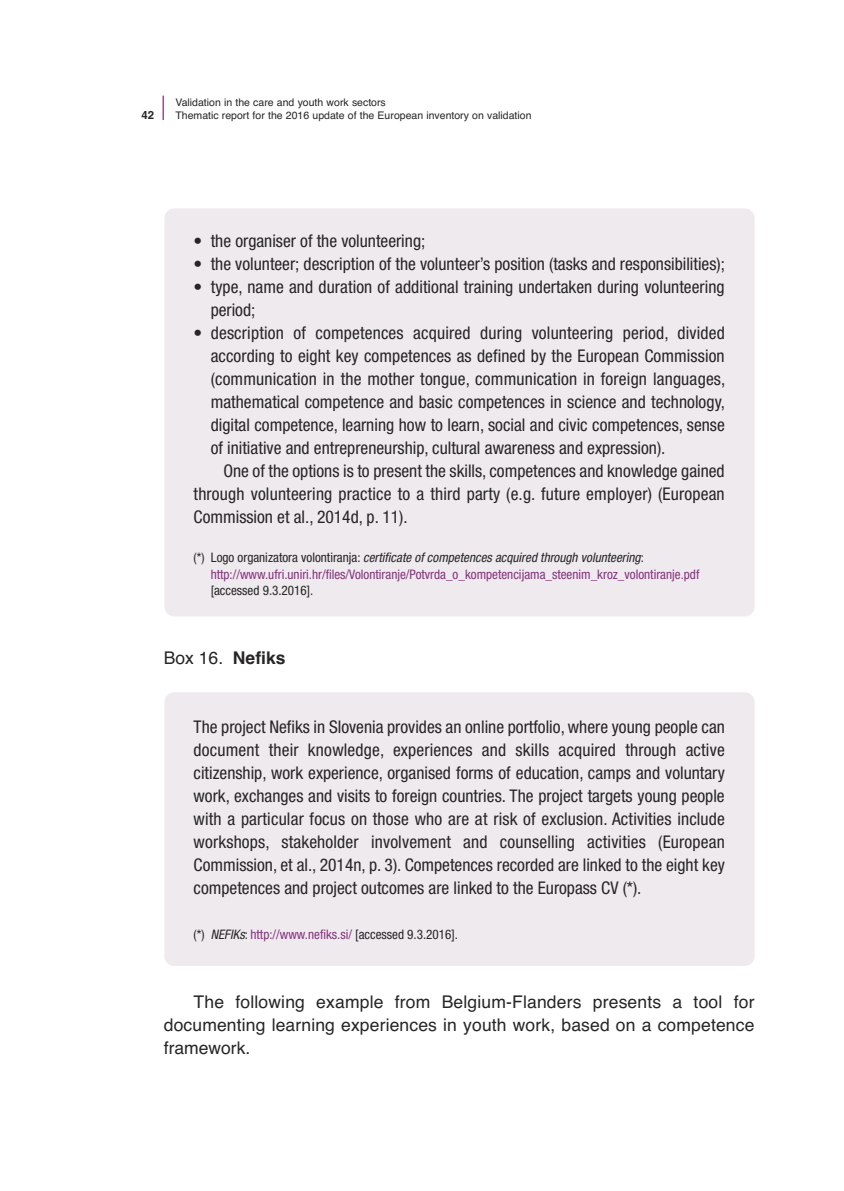
<style>
.page{position:relative;width:844px;height:1191px;background:#fff}
.page>*{position:absolute;margin:0;border:0;box-sizing:border-box;transform-origin:0 0}
.t1{font:condensed 17.5px/22.9px "Helvetica Neue";color:#272526;text-align:justify}
.t2{font:17.5px/22.9px "Helvetica";letter-spacing:.01em;color:#272526;text-align:justify}
.t3{font:condensed 13.12px/16.6px "Helvetica Neue";color:#83347c}
.t4{font:condensed 13.12px "Helvetica Neue";color:#272526}
.t5{font:700 11.38px "Helvetica";color:#272526}
.t6{font:10.5px "Helvetica";color:#272526}
.s1{color:#272526}
.s2{font-style:italic;color:#272526}
.s3{font-weight:700}
.s4{font-style:italic}
.s5{color:#83347c}
</style>
<div class="page">
<div style="left:164px;top:208px;width:590px;height:408px;background:#eeeaee;border-radius:10px"></div>
<div style="left:164px;top:692px;width:590px;height:274px;background:#eeeaee;border-radius:10px"></div>
<hr style="left:162px;top:96px;width:2px;height:24px;background:#9a3f92">
<p class="t6" style="left:175px;top:96px;width:212px">Validation in the care and youth work sectors</p>
<p class="t5" style="left:141px;top:108px;width:14px">42</p>
<p class="t6" style="left:175px;top:109px;width:357px">Thematic report for the 2016 update of the European inventory on validation</p>
<p class="t1" style="left:193px;top:231px;width:233px">• the organiser of the volunteering;</p>
<p class="t1" style="left:193px;top:254px;width:532px">• the volunteer; description of the volunteer’s position (tasks and responsibilities);</p>
<p class="t1" style="left:211px;top:277px;width:515px;text-indent:-17px">• type, name and duration of additional training undertaken during volunteering period;</p>
<p class="t1" style="left:211px;top:323px;width:516px;text-indent:-17px">• description of competences acquired during volunteering period, divided according to eight key competences as defined by the European Commission (communication in the mother tongue, communication in foreign languages, mathematical competence and basic competences in science and technology, digital competence, learning how to learn, social and civic competences, sense of initiative and entrepreneurship, cultural awareness and expression).</p>
<p class="t1" style="left:193px;top:460px;width:532px;text-indent:30px">One of the options is to present the skills, competences and knowledge gained through volunteering practice to a third party (e.g. future employer) (European Commission et al., 2014d, p. 11).</p>
<p class="t3" style="left:211px;top:550px;width:490px;text-indent:-17px"><span class="s1">(*) Logo organizatora volontiranja:</span> <span class="s2">certificate of competences acquired through volunteering</span><span class="s1">: </span>http://www.ufri.uniri.hr/files/Volontiranje/Potvrda_o_kompetencijama_steenim_kroz_volontiranje.pdf</p>
<p class="t4" style="left:211px;top:586px;width:104px">[accessed 9.3.2016].</p>
<p class="t2" style="left:164px;top:647px;width:123px">Box 16. <span class="s3">Nefiks</span></p>
<p class="t1" style="left:193px;top:717px;width:532px">The project Nefiks in Slovenia provides an online portfolio, where young people can document their knowledge, experiences and skills acquired through active citizenship, work experience, organised forms of education, camps and voluntary work, exchanges and visits to foreign countries. The project targets young people with a particular focus on those who are at risk of exclusion. Activities include workshops, stakeholder involvement and counselling activities (European Commission, et al., 2014n, p. 3). Competences recorded are linked to the eight key competences and project outcomes are linked to the Europass CV (*).</p>
<p class="t4" style="left:193px;top:930px;width:266px">(*) <span class="s4">NEFIKs</span>: <span class="s5">http://www.nefiks.si/</span> [accessed 9.3.2016].</p>
<p class="t2" style="left:164px;top:990px;width:592px;text-indent:30px">The following example from Belgium-Flanders presents a tool for documenting learning experiences in youth work, based on a competence framework.</p>
</div>
